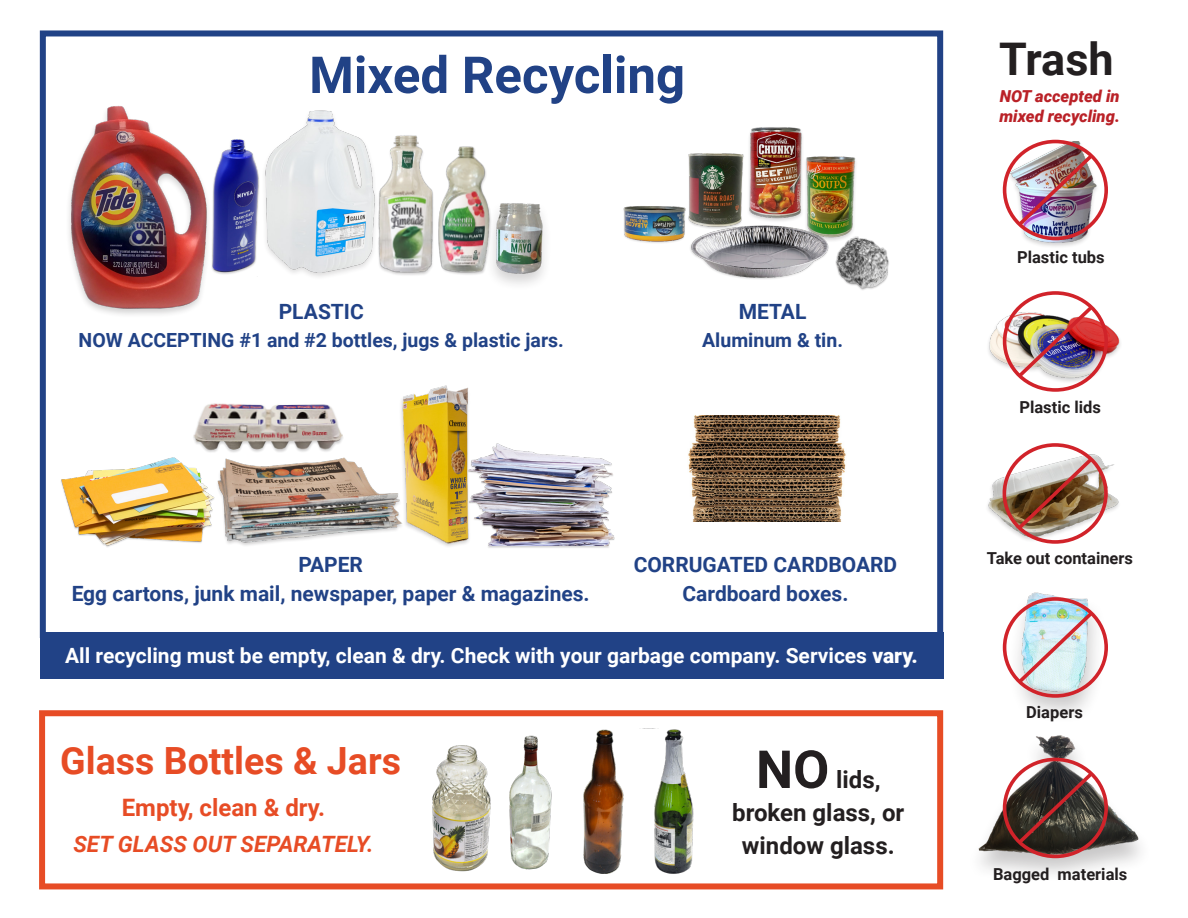
<style>
.page{position:relative;width:1188px;height:918px;background:#fff}
.page>*{position:absolute;margin:0;border:0;box-sizing:border-box;transform-origin:0 0}
.sub_head{font:700 51px "Roboto";color:#214286}
.head{font:700 45px "Roboto";letter-spacing:-.005em;color:#231f20}
.t1{font:700 37.5px "Roboto";color:#e74c25}
.head-2{font:700 24px/33px "Roboto";color:#231f20;text-align:center}
.t2{font:700 24px "Roboto";color:#e74c25}
.t3{font:italic 700 22.5px "Roboto";color:#e74c25}
.head-3{font:700 21px "Roboto";color:#214286}
.sub_head-2{font:700 21px "Roboto";color:#fff}
.head-4{font:700 19.5px "Roboto";color:#214286}
.head-5{font:700 16.5px "Roboto";color:#231f20}
.head-6{font:italic 900 16.5px/19.5px "Roboto";color:#ba2127}
.s1{font-weight:900}
.s2{font-size:52.5px}
</style>
<div class="page">
<img style="left:485px;top:443px;width:130px;height:103px">
<img style="left:193px;top:403px;width:150px;height:49px">
<img style="left:226px;top:457px;width:169px;height:89px">
<img style="left:688px;top:415px;width:26px;height:106px">
<img style="left:714px;top:415px;width:132px;height:106px">
<img style="left:395px;top:385px;width:90px;height:161px">
<img style="left:642px;top:728px;width:52px;height:146px">
<img style="left:583px;top:729px;width:41px;height:145px">
<img style="left:432px;top:745px;width:58px;height:127px">
<img style="left:490px;top:736px;width:62px;height:134px">
<img style="left:271px;top:110px;width:84px;height:167px">
<img style="left:355px;top:135px;width:58px;height:140px">
<img style="left:413px;top:135px;width:74px;height:140px">
<img style="left:212px;top:139px;width:59px;height:135px">
<img style="left:39px;top:93px;width:169px;height:231px">
<div style="left:486px;top:201px;width:66px;height:90px;background:#231f20;opacity:.2"></div>
<img style="left:493px;top:201px;width:59px;height:83px">
<img style="left:690px;top:227px;width:132px;height:52px">
<img style="left:822px;top:247px;width:67px;height:43px">
<img style="left:782px;top:156px;width:97px;height:91px">
<img style="left:749px;top:127px;width:57px;height:100px">
<img style="left:688px;top:143px;width:67px;height:89px">
<img style="left:623px;top:193px;width:71px;height:57px">
<div style="left:1005px;top:140px;width:95px;height:109px;background:#231f20;opacity:.2"></div>
<img style="left:1002px;top:142px;width:106px;height:101px">
<div style="left:1003px;top:140px;width:105px;height:100px;border:4px solid #d1232a;border-radius:50%"></div>
<img style="left:1014px;top:151px;width:83px;height:79px">
<img style="left:987px;top:446px;width:132px;height:98px">
<div style="left:1003px;top:443px;width:105px;height:101px;border:4px solid #d1232a;border-radius:50%"></div>
<img style="left:1014px;top:454px;width:82px;height:79px">
<div style="left:1007px;top:591px;width:99px;height:133px;background:#231f20;opacity:.25"></div>
<img style="left:1008px;top:591px;width:97px;height:104px">
<div style="left:1003px;top:597px;width:105px;height:101px;border:4px solid #d1232a;border-radius:50%"></div>
<img style="left:1014px;top:608px;width:83px;height:79px">
<img style="left:978px;top:719px;width:162px;height:152px">
<div style="left:1003px;top:758px;width:105px;height:100px;border:4px solid #d1232a;border-radius:50%"></div>
<svg style="left:1014px;top:768px;width:83px;height:80px"></svg>
<img style="left:989px;top:291px;width:131px;height:101px">
<div style="left:1003px;top:291px;width:105px;height:101px;border:4px solid #d1232a;border-radius:50%"></div>
<img style="left:1014px;top:302px;width:83px;height:79px">
<img style="left:61px;top:445px;width:165px;height:102px">
<div style="left:40px;top:632px;width:903px;height:46px;background:#214286"></div>
<div style="left:39px;top:710px;width:904px;height:179px;border:6px solid #e74c25"></div>
<div style="left:40px;top:30px;width:903px;height:608px;border:6px solid #214286"></div>
<p class="sub_head" style="left:309px;top:39px;width:377px">Mixed Recycling</p>
<p class="head-3" style="left:279px;top:296px;width:87px">PLASTIC</p>
<p class="head-4" style="left:79px;top:326px;width:487px">NOW ACCEPTING #1 and #2 bottles, jugs &amp; plastic jars.</p>
<p class="head-3" style="left:739px;top:296px;width:69px">METAL</p>
<p class="head-4" style="left:702px;top:326px;width:142px">Aluminum &amp; tin.</p>
<p class="head-3" style="left:298px;top:550px;width:66px">PAPER</p>
<p class="head-3" style="left:72px;top:579px;width:520px">Egg cartons, junk mail, newspaper, paper &amp; magazines.</p>
<p class="head-3" style="left:634px;top:550px;width:265px">CORRUGATED CARDBOARD</p>
<p class="head-3" style="left:683px;top:579px;width:168px">Cardboard boxes.</p>
<p class="sub_head-2" style="left:65px;top:641px;width:854px">All recycling must be empty, clean &amp; dry. Check with your garbage company. Services <span class="s1">vary.</span></p>
<p class="t1" style="left:60px;top:734px;width:342px">Glass Bottles &amp; Jars</p>
<p class="t2" style="left:122px;top:791px;width:205px">Empty, clean &amp; dry.</p>
<p class="t3" style="left:73px;top:828px;width:302px">SET GLASS OUT SEPARATELY.</p>
<p class="head-2" style="left:732px;top:762px;width:174px"><span class="s2">NO</span> lids, broken glass, or window glass.</p>
<p class="head" style="left:999px;top:27px;width:116px">Trash</p>
<p class="head-6" style="left:999px;top:86px;width:122px">NOT accepted in mixed recycling.</p>
<p class="head-5" style="left:1017px;top:246px;width:89px">Plastic tubs</p>
<p class="head-5" style="left:1019px;top:396px;width:83px">Plastic lids</p>
<p class="head-5" style="left:987px;top:547px;width:148px">Take out containers</p>
<p class="head-5" style="left:1026px;top:700px;width:58px">Diapers</p>
<p class="head-5" style="left:993px;top:862px;width:136px">Bagged materials</p>
</div>
